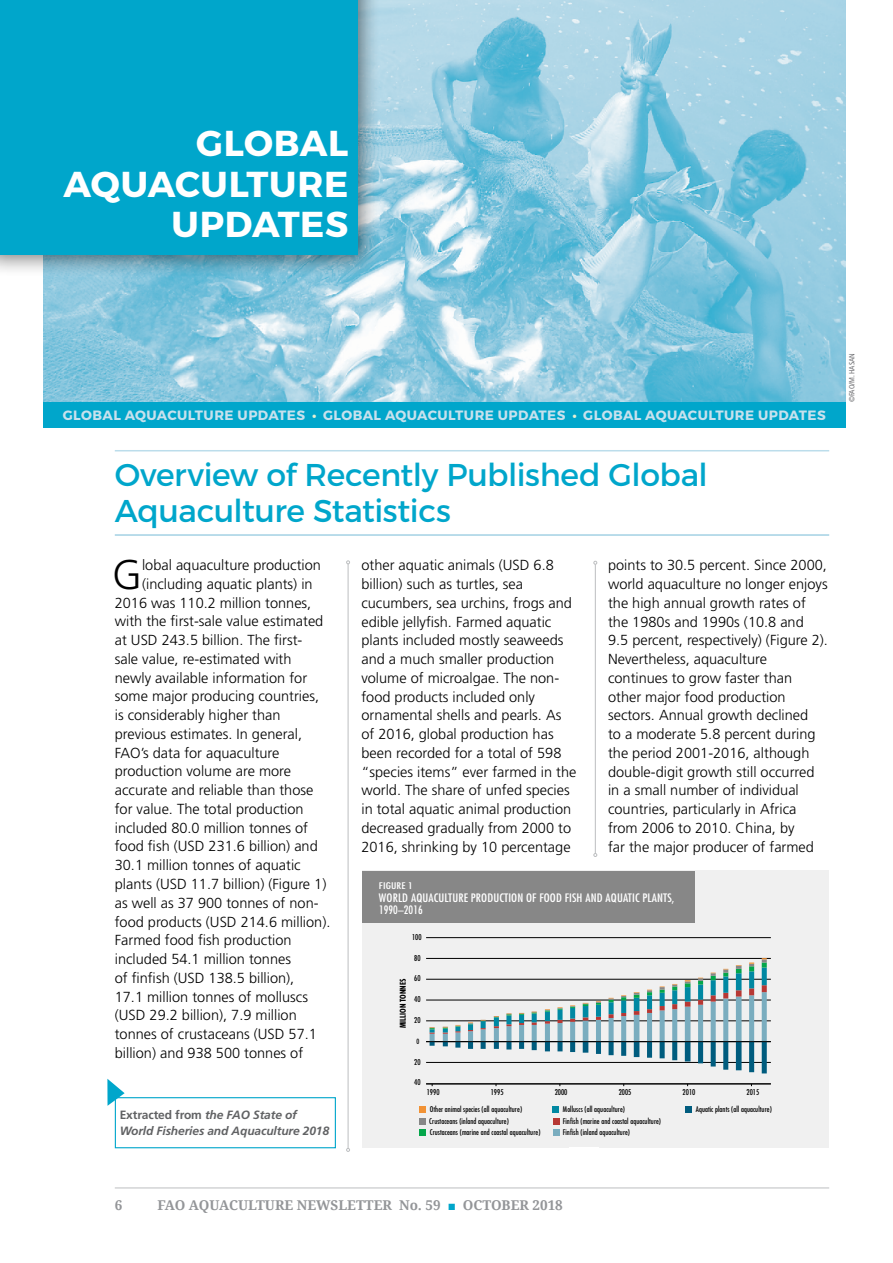
<style>
.page{position:relative;width:893px;height:1263px;background:#fff}
.page>*{position:absolute;margin:0;border:0;box-sizing:border-box;transform-origin:0 0}
.t1{font:300 41.4px "Frutiger LT Std";color:#000}
.t2{font:700 36px/40.5px "Montserrat";letter-spacing:.015em;color:#fff;text-align:right}
.t3{font:31.5px/36px "Montserrat";letter-spacing:-.015em;color:#00a6cb}
.t4{font:300 14.55px/18.8px "Frutiger LT Std";color:#000}
.t5{font:700 13.5px "Montserrat";letter-spacing:.03em;color:#c7e1ed}
.t6{font:700 13.5px "Droid Serif";color:#939598}
.t7{font:italic 700 12px/16.5px "Frutiger LT Std";letter-spacing:-.01em;color:#616264}
.t8{font:condensed 11.4px/11.4px "Futura Std";letter-spacing:.01em;color:#fff;scale:1.11 1}
.t9{font:condensed 8.85px "Futura Std";letter-spacing:.01em;color:#fff;scale:1.29 1}
.t10{font:condensed 7.8px "Futura Std";color:#000}
.t11{font:700 condensed 7.8px "Futura Std";color:#000}
.t12{font:condensed 7.65px/11.7px "Futura Std";letter-spacing:.01em;color:#000}
.t13{font:condensed 7.5px "Frutiger LT Std";color:#6d6e71}
.t14{font:condensed 7.05px "Futura Std";color:#000}
.s1{color:#e4f0d5}
.s2{font-style:normal}
.s3{font-family:"Times New Roman";color:#00a6cb}
</style>
<div class="page">
<hr style="left:115px;top:1187px;width:714px;height:1px;background:#bcbec0">
<hr style="left:348px;top:564px;width:1px;height:584px;background:#bcbec0">
<svg style="left:346px;top:560px;width:4px;height:4px"></svg>
<svg style="left:346px;top:1148px;width:4px;height:4px"></svg>
<hr style="left:595px;top:564px;width:1px;height:289px;background:#bcbec0">
<svg style="left:593px;top:561px;width:4px;height:4px"></svg>
<svg style="left:593px;top:853px;width:4px;height:4px"></svg>
<img style="left:43px;top:0;width:802px;height:402px">
<div style="left:0;top:0;width:380px;height:277px;background:#000;opacity:.5"></div>
<div style="left:0;top:0;width:357px;height:254px;background:#00a6cb"></div>
<div style="left:43px;top:402px;width:802px;height:25px;background:#00a6cb"></div>
<hr style="left:115px;top:450px;width:714px;height:1px;background:#bcddeb">
<hr style="left:115px;top:534px;width:714px;height:2px;background:#a3d1e4">
<div style="left:362px;top:871px;width:467px;height:277px;background:#f0f0f0"></div>
<div style="left:362px;top:871px;width:333px;height:52px;background:#878787"></div>
<hr style="left:426px;top:1062px;width:345px;height:1px;background:#000">
<hr style="left:426px;top:1020px;width:345px;height:1px;background:#000">
<hr style="left:426px;top:1000px;width:345px;height:1px;background:#000">
<hr style="left:426px;top:979px;width:345px;height:1px;background:#000">
<hr style="left:426px;top:958px;width:345px;height:1px;background:#000">
<hr style="left:426px;top:937px;width:345px;height:1px;background:#000">
<svg style="left:430px;top:958px;width:337px;height:115px"></svg>
<hr style="left:426px;top:1083px;width:345px;height:1px;background:#000">
<div style="left:419px;top:1106px;width:7px;height:7px;background:#f19235"></div>
<div style="left:419px;top:1118px;width:7px;height:7px;background:#878787"></div>
<div style="left:419px;top:1129px;width:7px;height:7px;background:#04a64a"></div>
<div style="left:553px;top:1106px;width:6px;height:7px;background:#0088a2"></div>
<div style="left:553px;top:1118px;width:7px;height:6px;background:#b73834"></div>
<div style="left:553px;top:1129px;width:7px;height:7px;background:#7aadbf"></div>
<div style="left:685px;top:1106px;width:7px;height:7px;background:#005c7e"></div>
<hr style="left:426px;top:1041px;width:345px;height:1px;background:#000">
<hr style="left:569px;top:1147px;width:30px;height:1px;background:#fff">
<div style="left:115px;top:1097px;width:221px;height:51px;border:1px solid #00a6cb"></div>
<svg style="left:107px;top:1079px;width:18px;height:27px"></svg>
<h2 class="t2" style="left:64px;top:124px;width:287px">GLOBAL<br>AQUACULTURE<br>UPDATES</h2>
<p class="t5" style="left:63px;top:407px;width:764px">GLOBAL AQUACULTURE UPDATES <span class="s1">•</span> GLOBAL AQUACULTURE UPDATES <span class="s1">•</span> GLOBAL AQUACULTURE UPDATES</p>
<h3 class="t3" style="left:115px;top:456px;width:595px">Overview of Recently Published Global<br>Aquaculture Statistics</h3>
<h1 class="t1" style="left:112px;top:551px;width:31px">G</h1>
<p class="t4" style="left:142px;top:556px;width:180px">lobal aquaculture production</p>
<p class="t4" style="left:361px;top:556px;width:217px">other aquatic animals (USD 6.8 billion) such as turtles, sea cucumbers, sea urchins, frogs and edible jellyfish. Farmed aquatic plants included mostly seaweeds and a much smaller production volume of microalgae. The non&shy;food products included only ornamental shells and pearls. As of 2016, global production has been recorded for a total of 598 “species items” ever farmed in the world. The share of unfed species in total aquatic animal production decreased gradually from 2000 to<br>2016, shrinking by 10 percentage</p>
<p class="t4" style="left:608px;top:556px;width:221px">points to 30.5 percent. Since 2000, world aquaculture no longer enjoys the high annual growth rates of the 1980s and 1990s (10.8 and<br>9.5 percent, respectively) (Figure 2).<br>Nevertheless, aquaculture continues to grow faster than other major food production sectors. Annual growth declined<br>to a moderate 5.8 percent during the period 2001-2016, although double-digit growth still occurred in a small number of individual countries, particularly in Africa from 2006 to 2010. China, by<br>far the major producer of farmed</p>
<p class="t9" style="left:379px;top:880px;width:28px">FIGURE 1</p>
<p class="t8" style="left:379px;top:892px;width:268px">WORLD AQUACULTURE PRODUCTION OF FOOD FISH AND AQUATIC PLANTS,<br>1990–2016</p>
<p class="t4" style="left:142px;top:575px;width:172px">(including aquatic plants) in</p>
<p class="t4" style="left:115px;top:593px;width:198px">2016 was 110.2 million tonnes,</p>
<p class="t4" style="left:115px;top:612px;width:210px">with the first-sale value estimated</p>
<p class="t4" style="left:115px;top:631px;width:189px">at USD 243.5 billion. The first-</p>
<p class="t4" style="left:115px;top:650px;width:178px">sale value, re-estimated with</p>
<p class="t4" style="left:115px;top:668px;width:194px">newly available information for</p>
<p class="t4" style="left:115px;top:687px;width:206px">some major producing countries,</p>
<p class="t4" style="left:115px;top:706px;width:167px">is considerably higher than</p>
<p class="t4" style="left:115px;top:725px;width:189px">previous estimates. In general,</p>
<p class="t4" style="left:115px;top:743px;width:166px">FAO’s data for aquaculture</p>
<p class="t4" style="left:115px;top:762px;width:178px">production volume are more</p>
<p class="t4" style="left:115px;top:781px;width:200px">accurate and reliable than those</p>
<p class="t4" style="left:115px;top:800px;width:190px">for value. The total production</p>
<p class="t4" style="left:115px;top:818px;width:195px">included 80.0 million tonnes of</p>
<p class="t4" style="left:115px;top:837px;width:205px">food fish (USD 231.6 billion) and</p>
<p class="t4" style="left:115px;top:856px;width:187px">30.1 million tonnes of aquatic</p>
<p class="t4" style="left:115px;top:875px;width:213px">plants (USD 11.7 billion) (Figure 1)</p>
<p class="t4" style="left:115px;top:893px;width:205px">as well as 37 900 tonnes of non-</p>
<p class="t4" style="left:115px;top:912px;width:217px">food products (USD 214.6 million).</p>
<p class="t4" style="left:115px;top:931px;width:178px">Farmed food fish production</p>
<p class="t4" style="left:115px;top:950px;width:178px">included 54.1 million tonnes</p>
<p class="t4" style="left:115px;top:968px;width:181px">of finfish (USD 138.5 billion),</p>
<p class="t4" style="left:115px;top:987px;width:195px">17.1 million tonnes of molluscs</p>
<p class="t4" style="left:115px;top:1006px;width:183px">(USD 29.2 billion), 7.9 million</p>
<p class="t4" style="left:115px;top:1025px;width:204px">tonnes of crustaceans (USD 57.1</p>
<p class="t4" style="left:115px;top:1043px;width:190px">billion) and 938 500 tonnes of</p>
<p class="t10" style="left:412px;top:932px;width:11px">100</p>
<p class="t10" style="left:414px;top:953px;width:8px">80</p>
<p class="t10" style="left:414px;top:974px;width:8px">60</p>
<p class="t11" style="left:398px;top:1028px;width:51px;rotate:-90deg">MILLION TONNES</p>
<p class="t10" style="left:414px;top:995px;width:8px">40</p>
<p class="t10" style="left:414px;top:1015px;width:8px">20</p>
<p class="t14" style="left:417px;top:1037px;width:4px">0</p>
<p class="t10" style="left:414px;top:1057px;width:8px">20</p>
<p class="t10" style="left:414px;top:1078px;width:8px">40</p>
<p class="t7" style="left:120px;top:1106px;width:211px"><span class="s2">Extracted from</span> the FAO State of<br>World Fisheries and Aquaculture 2018</p>
<p class="t10" style="left:427px;top:1088px;width:14px">1990</p>
<p class="t10" style="left:491px;top:1088px;width:14px">1995</p>
<p class="t10" style="left:555px;top:1088px;width:14px">2000</p>
<p class="t10" style="left:619px;top:1088px;width:14px;rotate:-1deg">2005</p>
<p class="t10" style="left:683px;top:1088px;width:14px">2010</p>
<p class="t10" style="left:746px;top:1088px;width:14px">2015</p>
<p class="t12" style="left:429px;top:1103px;width:113px">Other animal species (all aquaculture)<br>Crustaceans (inland aquaculture)<br>Crustaceans (marine and coastal aquaculture)</p>
<p class="t12" style="left:563px;top:1103px;width:100px">Molluscs (all aquaculture)<br>Finfish (marine and coastal aquaculture)<br>Finfish (inland aquaculture)</p>
<p class="t12" style="left:696px;top:1103px;width:78px">Aquatic plants (all aquaculture)</p>
<p class="t13" style="left:847px;top:402px;width:51px;rotate:-90deg">©FAO/M. HASAN</p>
<p class="t6" style="left:115px;top:1197px;width:9px">6</p>
<p class="t6" style="left:157px;top:1197px;width:407px">FAO AQUACULTURE NEWSLETTER No. 59 <span class="s3">■</span> OCTOBER 2018</p>
</div>
